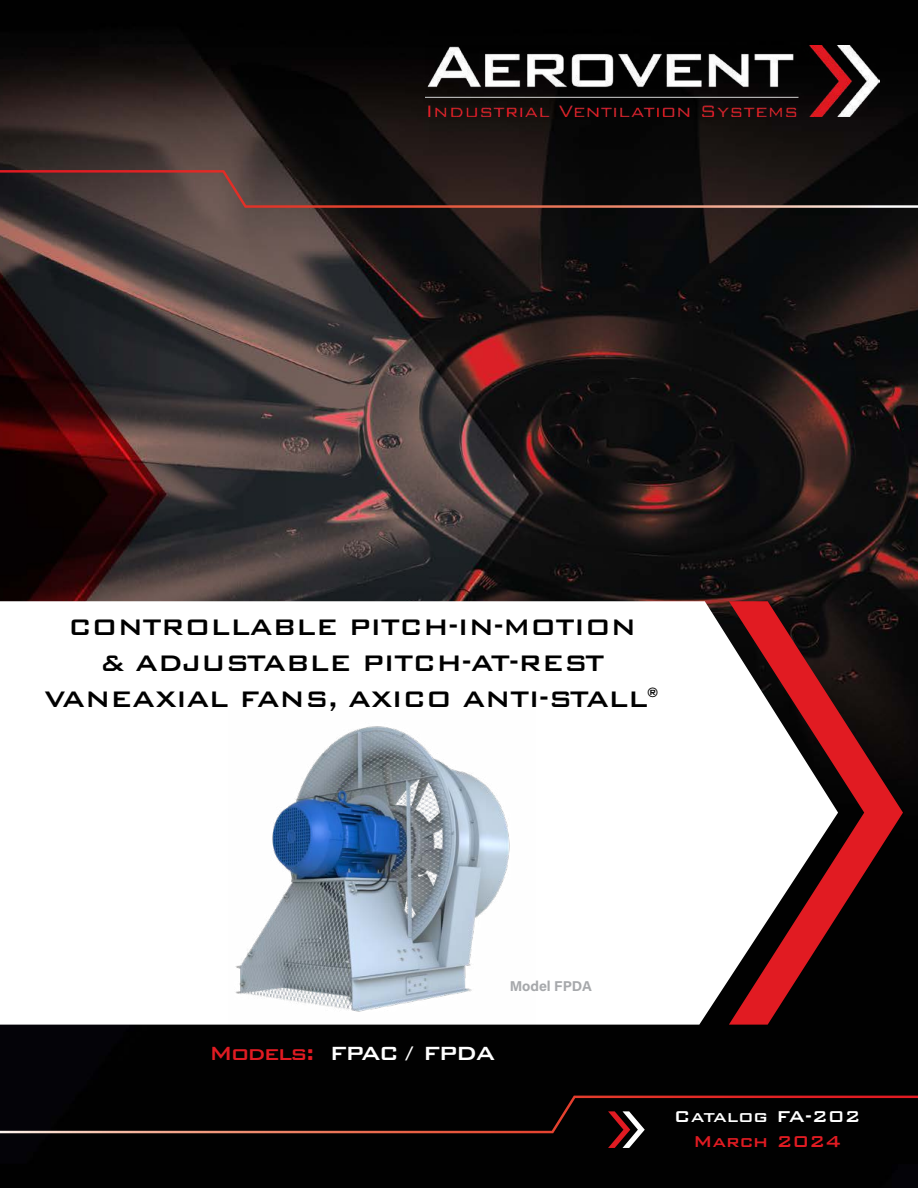
<style>
.page{position:relative;width:918px;height:1188px;background:#fff}
.page>*{position:absolute;margin:0;border:0;box-sizing:border-box;transform-origin:0 0}
.t1{font:500 30px/36px "Bank Gothic BT";letter-spacing:-.02em;color:#000;text-align:center}
.t2{font:500 25.5px "Bank Gothic BT";letter-spacing:-.06em;color:#fff}
.t3{font:500 21px "Bank Gothic BT";color:#fff}
.t4{font:500 21px "Bank Gothic BT";color:#e11b22}
.t5{font:14.25px "Acumin Variable Concept";color:#a7a9ac}
.s1{color:#e11b22}
</style>
<div class="page">
<img style="left:0;top:0;width:918px;height:1188px">
<img style="left:425px;top:46px;width:454px;height:71px">
<svg style="left:0;top:601px;width:729px;height:424px"></svg>
<svg style="left:729px;top:601px;width:174px;height:424px"></svg>
<svg style="left:0;top:170px;width:918px;height:38px;background:#322321"></svg>
<svg style="left:0;top:1096px;width:918px;height:52px;background:#0e0706"></svg>
<img style="left:228px;top:711px;width:308px;height:313px">
<p class="t1" style="left:45px;top:609px;width:616px">CONTROLLABLE PITCH-IN-MOTION<br>&amp; ADJUSTABLE PITCH-AT-REST<br>VANEAXIAL FANS, AXICO ANTI-STALL<sup>®</sup></p>
<p class="t5" style="left:510px;top:976px;width:84px">Model FPDA</p>
<p class="t2" style="left:209px;top:1039px;width:288px"><span class="s1">Models:</span> FPAC / FPDA</p>
<p class="t3" style="left:674px;top:1105px;width:188px">Catalog FA-202</p>
<p class="t4" style="left:693px;top:1130px;width:150px">March 2024</p>
</div>
